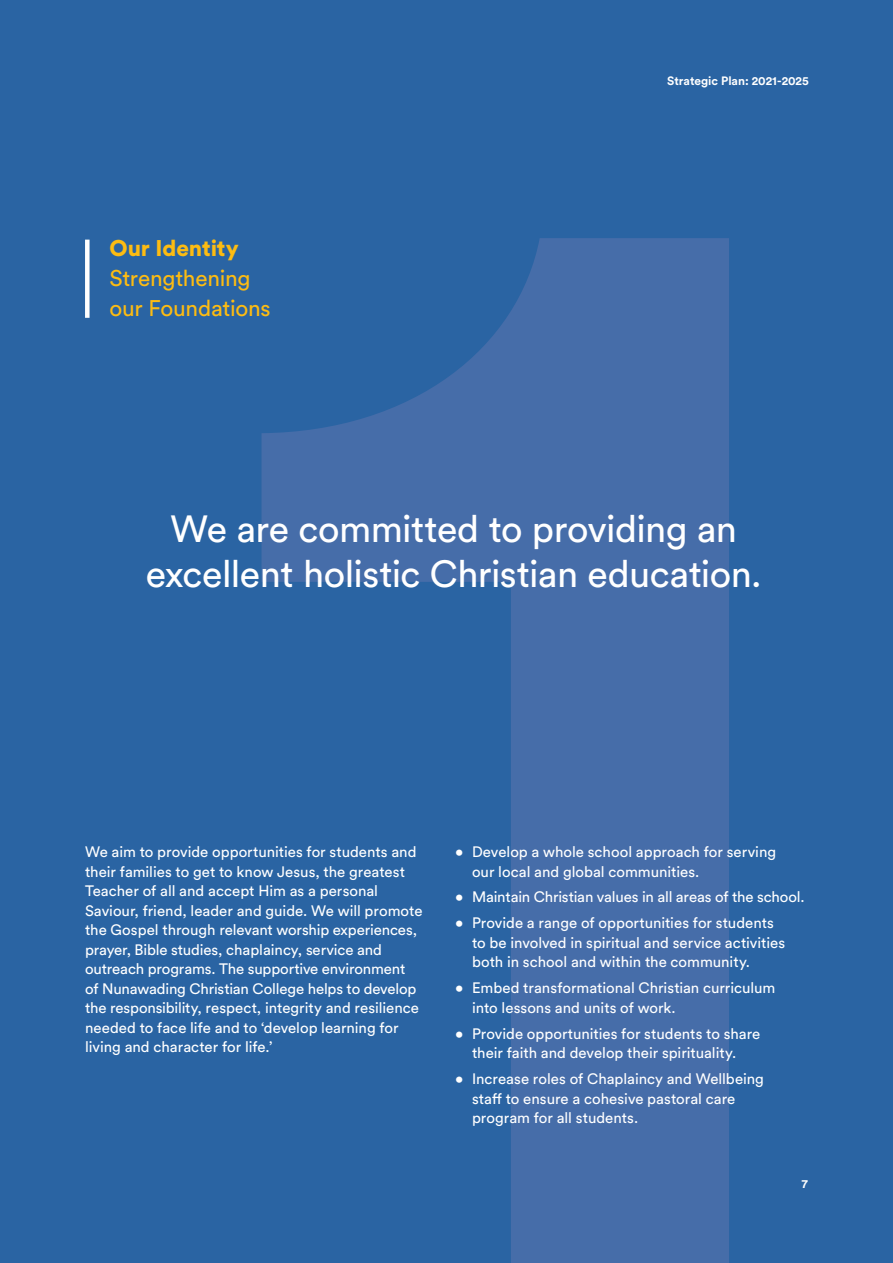
<style>
.page{position:relative;width:893px;height:1263px;background:#2a64a3}
.page>*{position:absolute;margin:0;border:0;box-sizing:border-box;transform-origin:0 0}
.t1{font:37.5px/45px "Circular Std";letter-spacing:-.015em;color:#fff;text-align:center}
.t2{font:22.5px/30px "Circular Std";letter-spacing:-.01em;color:#fdbc12}
.t3{font:900 22.5px "Circular Std";letter-spacing:-.005em;color:#fdbc12}
.t4{font:15px/19.5px "Circular Std";color:#fff}
.t5{font:700 12px "Circular Std";color:#fff}
</style>
<div class="page">
<svg style="left:261px;top:238px;width:468px;height:1025px;fill:#466da9"></svg>
<div style="left:85px;top:240px;width:5px;height:78px;background:#fff"></div>
<h2 class="t3" style="left:109px;top:233px;width:131px">Our Identity</h2>
<h2 class="t2" style="left:109px;top:263px;width:163px">Strengthening our Foundations</h2>
<p class="t5" style="left:667px;top:73px;width:143px">Strategic Plan: 2021-2025</p>
<h1 class="t1" style="left:146px;top:506px;width:617px">We are committed to providing an excellent holistic Christian education.</h1>
<p class="t4" style="left:85px;top:842px;width:339px">We aim to provide opportunities for students and their families to get to know Jesus, the greatest Teacher of all and accept Him as a personal Saviour, friend, leader and guide. We will promote the Gospel through relevant worship experiences, prayer, Bible studies, chaplaincy, service and outreach programs. The supportive environment of Nunawading Christian College helps to develop the responsibility, respect, integrity and resilience needed to face life and to ‘develop learning for living and character for life.’</p>
<p class="t4" style="left:472px;top:842px;width:306px;text-indent:-17px">• Develop a whole school approach for serving our local and global communities.</p>
<p class="t4" style="left:455px;top:887px;width:351px">• Maintain Christian values in all areas of the school.</p>
<p class="t4" style="left:472px;top:913px;width:315px;text-indent:-17px">• Provide a range of opportunities for students to be involved in spiritual and service activities both in school and within the community.</p>
<p class="t4" style="left:472px;top:978px;width:305px;text-indent:-17px">• Embed transformational Christian curriculum into lessons and units of work.</p>
<p class="t4" style="left:455px;top:1023px;width:307px;text-align:center">• Provide opportunities for students to share their faith and develop their spirituality.</p>
<p class="t4" style="left:472px;top:1069px;width:293px;text-indent:-17px">• Increase roles of Chaplaincy and Wellbeing staff to ensure a cohesive pastoral care program for all students.</p>
<p class="t5" style="left:802px;top:1176px;width:8px">7</p>
</div>
